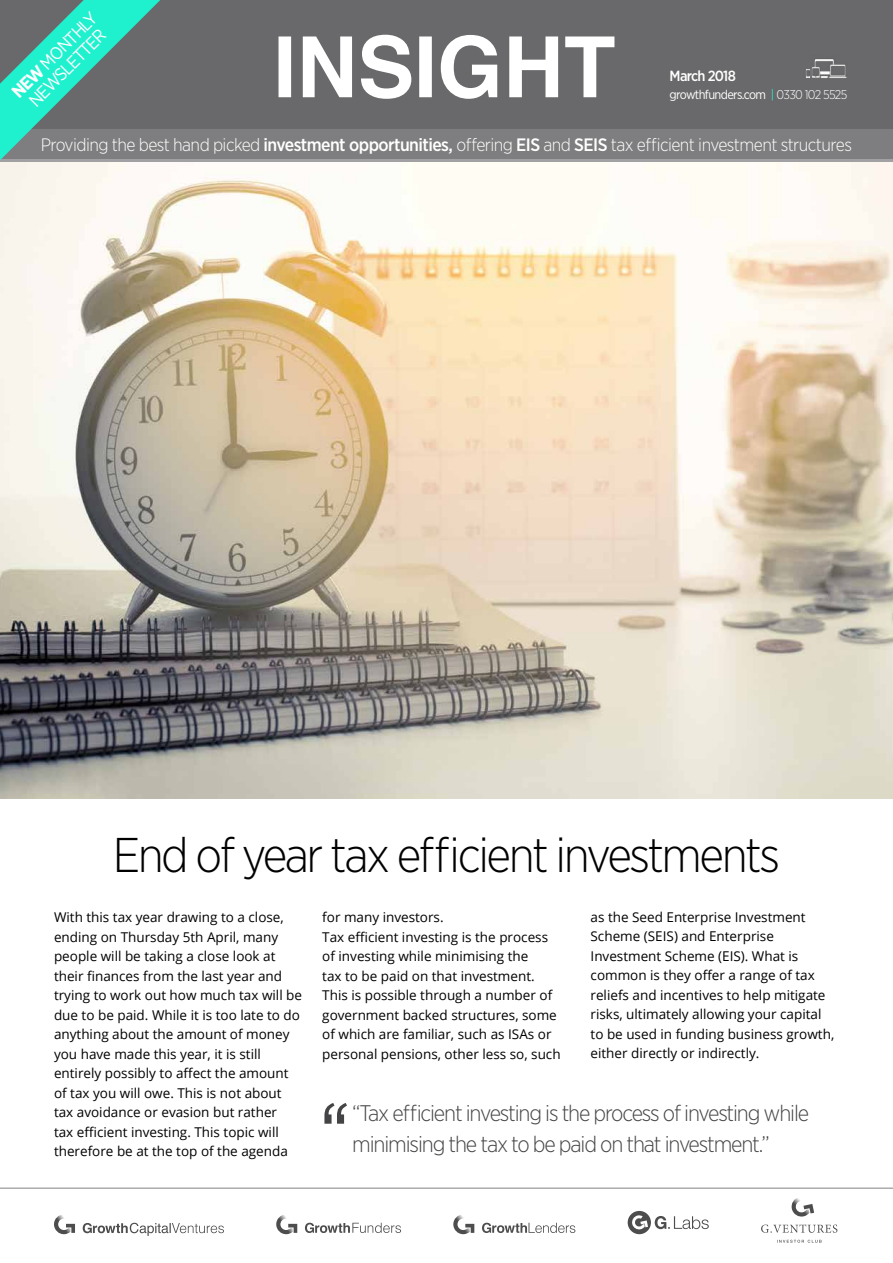
<style>
.page{position:relative;width:893px;height:1263px;background:#fff}
.page>*{position:absolute;margin:0;border:0;box-sizing:border-box;transform-origin:0 0}
.t1{font:300 108.9px "Gotham Narrow";color:#444446}
.t2{font:300 48.75px "Gotham Narrow";letter-spacing:-.05em;color:#000}
.t3{font:300 22.5px/31.3px "Gotham Narrow";letter-spacing:-.05em;color:#444446}
.t4{font:300 18px "Gotham Narrow";letter-spacing:-.03em;color:#fff}
.t5{font:17.85px/18.1px "Gotham Narrow";color:#fff;text-align:center}
.t6{font:500 14.7px "Gotham Narrow";letter-spacing:-.05em;color:#fff}
.t7{font:13.5px/19.5px "Open Sans";color:#000}
.t8{font:12.75px "Gotham Narrow";letter-spacing:-.05em;color:#fff}
.s1{font-weight:700}
.s2{color:#1ff1cf}
.s3{font-weight:300}
.s4{font-weight:500}
</style>
<div class="page">
<div style="left:0;top:0;width:893px;height:162px;background:#69696b"></div>
<svg style="left:276px;top:1215px;width:21px;height:19px"></svg>
<svg style="left:305px;top:1223px;width:96px;height:10px"></svg>
<svg style="left:453px;top:1215px;width:21px;height:19px"></svg>
<svg style="left:482px;top:1223px;width:93px;height:10px"></svg>
<svg style="left:54px;top:1215px;width:21px;height:19px"></svg>
<svg style="left:83px;top:1223px;width:141px;height:13px"></svg>
<svg style="left:791px;top:1198px;width:23px;height:19px"></svg>
<svg style="left:761px;top:1224px;width:76px;height:9px"></svg>
<svg style="left:777px;top:1240px;width:45px;height:3px"></svg>
<svg style="left:628px;top:1211px;width:81px;height:23px"></svg>
<svg style="left:806px;top:70px;width:4px;height:7px"></svg>
<img style="left:810px;top:59px;width:37px;height:19px">
<svg style="left:279px;top:35px;width:335px;height:64px"></svg>
<div style="left:0;top:130px;width:893px;height:32px;background:#7e7e80"></div>
<hr style="left:0;top:159px;width:893px;height:3px;background:#a1a1a3">
<hr style="left:0;top:1188px;width:893px;height:1px;background:#000">
<svg style="left:0;top:0;width:160px;height:160px"></svg>
<img style="left:0;top:162px;width:893px;height:637px">
<h3 class="t5" style="left:8px;top:88px;width:114px;rotate:-45deg"><span class="s1">NEW</span> MONTHLY<br>NEWSLETTER</h3>
<p class="t6" style="left:670px;top:66px;width:68px">March 2018</p>
<p class="t8" style="left:670px;top:86px;width:179px">growthfunders.com <span class="s2">|</span> <span class="s3">0330 102 5525</span></p>
<h3 class="t4" style="left:41px;top:134px;width:813px">Providing the best hand picked <span class="s4">investment opportunities,</span> offering <span class="s4">EIS</span> and <span class="s4">SEIS</span> tax efficient investment structures</h3>
<h2 class="t2" style="left:113px;top:824px;width:669px">End of year tax efficient investments</h2>
<p class="t7" style="left:54px;top:907px;width:250px">With this tax year drawing to a close, ending on Thursday 5th April, many people will be taking a close look at their finances from the last year and trying to work out how much tax will be due to be paid. While it is too late to do anything about the amount of money you have made this year, it is still entirely possibly to affect the amount of tax you will owe. This is not about tax avoidance or evasion but rather<br>tax efficient investing. This topic will therefore be at the top of the agenda</p>
<p class="t7" style="left:322px;top:907px;width:240px">for many investors.<br>Tax efficient investing is the process of investing while minimising the<br>tax to be paid on that investment.<br>This is possible through a number of government backed structures, some of which are familiar, such as ISAs or personal pensions, other less so, such</p>
<p class="t7" style="left:591px;top:907px;width:245px">as the Seed Enterprise Investment Scheme (SEIS) and Enterprise Investment Scheme (EIS). What is common is they offer a range of tax reliefs and incentives to help mitigate risks, ultimately allowing your capital to be used in funding business growth, either directly or indirectly.</p>
<h1 class="t1" style="left:330px;top:1074px;width:24px">‘</h1>
<h3 class="t3" style="left:352px;top:1097px;width:458px">“Tax efficient investing is the process of investing while minimising the tax to be paid on that investment.”</h3>
</div>
